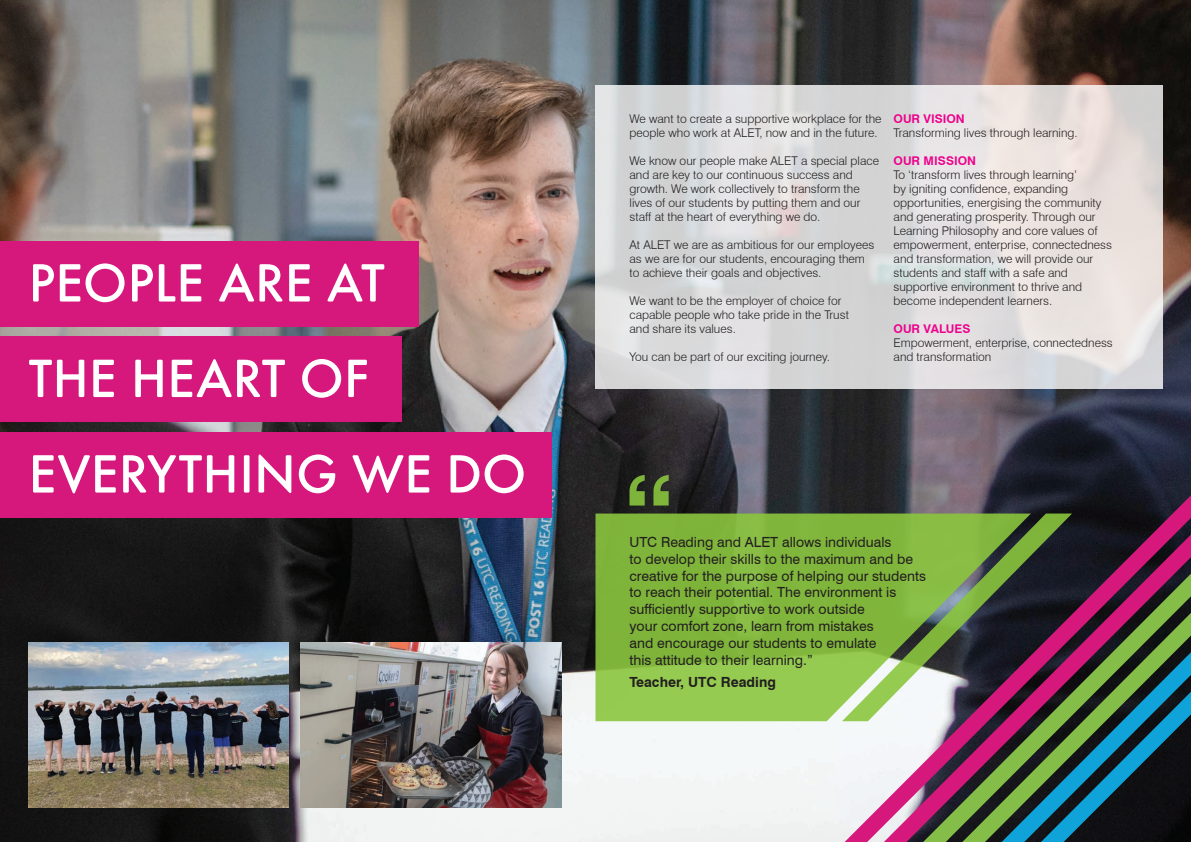
<style>
.page{position:relative;width:1191px;height:842px;background:#fff}
.page>*{position:absolute;margin:0;border:0;box-sizing:border-box;transform-origin:0 0}
.t1{font:500 56px/95.5px "Futura Round";color:#fff}
.t2{font:14px/16.8px "Swiss 721 BT";color:#231f20}
.t3{font:700 14px "Swiss 721 BT";color:#231f20}
.t4{font:300 12px/14px "Swiss 721 BT";color:#231f20}
.t5{font:700 12px "Swiss 721 BT";color:#ed028c}
</style>
<div class="page">
<img style="left:0;top:0;width:1191px;height:842px">
<svg style="left:595px;top:85px;width:567px;height:304px;background:#dddbdc"></svg>
<svg style="left:828px;top:464px;width:363px;height:378px"></svg>
<svg style="left:867px;top:483px;width:324px;height:359px"></svg>
<svg style="left:906px;top:512px;width:285px;height:330px"></svg>
<svg style="left:946px;top:535px;width:245px;height:307px;background:#6f3e4b"></svg>
<svg style="left:985px;top:540px;width:206px;height:302px;background:#5b5b44"></svg>
<svg style="left:1024px;top:541px;width:167px;height:301px;background:#3a474a"></svg>
<div style="left:0;top:241px;width:418px;height:85px;background:#d6187d"></div>
<div style="left:0;top:336px;width:401px;height:85px;background:#d6187d"></div>
<div style="left:0;top:432px;width:551px;height:85px;background:#d6187d"></div>
<svg style="left:595px;top:513px;width:247px;height:208px;background:#86bb41"></svg>
<svg style="left:629px;top:475px;width:39px;height:30px"></svg>
<img style="left:28px;top:642px;width:261px;height:166px">
<img style="left:301px;top:642px;width:260px;height:166px">
<svg style="left:842px;top:513px;width:230px;height:208px;background:#717f4d"></svg>
<h1 class="t1" style="left:28px;top:231px;width:499px">PEOPLE ARE AT<br>THE HEART OF<br>EVERYTHING WE DO</h1>
<p class="t4" style="left:629px;top:111px;width:253px">We want to create a supportive workplace for the people who work at ALET, now and in the future.</p>
<p class="t4" style="left:629px;top:153px;width:251px">We know our people make ALET a special place and are key to our continuous success and growth. We work collectively to transform the lives of our students by putting them and our staff at the heart of everything we do.</p>
<p class="t4" style="left:629px;top:237px;width:246px">At ALET we are as ambitious for our employees as we are for our students, encouraging them to achieve their goals and objectives.</p>
<p class="t4" style="left:629px;top:293px;width:221px">We want to be the employer of choice for capable people who take pride in the Trust and share its values.</p>
<p class="t4" style="left:629px;top:349px;width:202px">You can be part of our exciting journey.</p>
<p class="t5" style="left:893px;top:111px;width:73px">OUR VISION</p>
<p class="t4" style="left:893px;top:125px;width:186px">Transforming lives through learning.</p>
<p class="t5" style="left:893px;top:153px;width:84px">OUR MISSION</p>
<p class="t4" style="left:893px;top:167px;width:220px">To ‘transform lives through learning’<br>by igniting confidence, expanding opportunities, energising the community and generating prosperity. Through our Learning Philosophy and core values of empowerment, enterprise, connectedness and transformation, we will provide our students and staff with a safe and supportive environment to thrive and become independent learners.</p>
<p class="t5" style="left:893px;top:321px;width:78px">OUR VALUES</p>
<p class="t4" style="left:893px;top:335px;width:221px">Empowerment, enterprise, connectedness and transformation</p>
<p class="t2" style="left:629px;top:533px;width:298px">UTC Reading and ALET allows individuals<br>to develop their skills to the maximum and be creative for the purpose of helping our students to reach their potential. The environment is sufficiently supportive to work outside<br>your comfort zone, learn from mistakes<br>and encourage our students to emulate<br>this attitude to their learning.”</p>
<p class="t3" style="left:629px;top:673px;width:148px">Teacher, UTC Reading</p>
</div>
